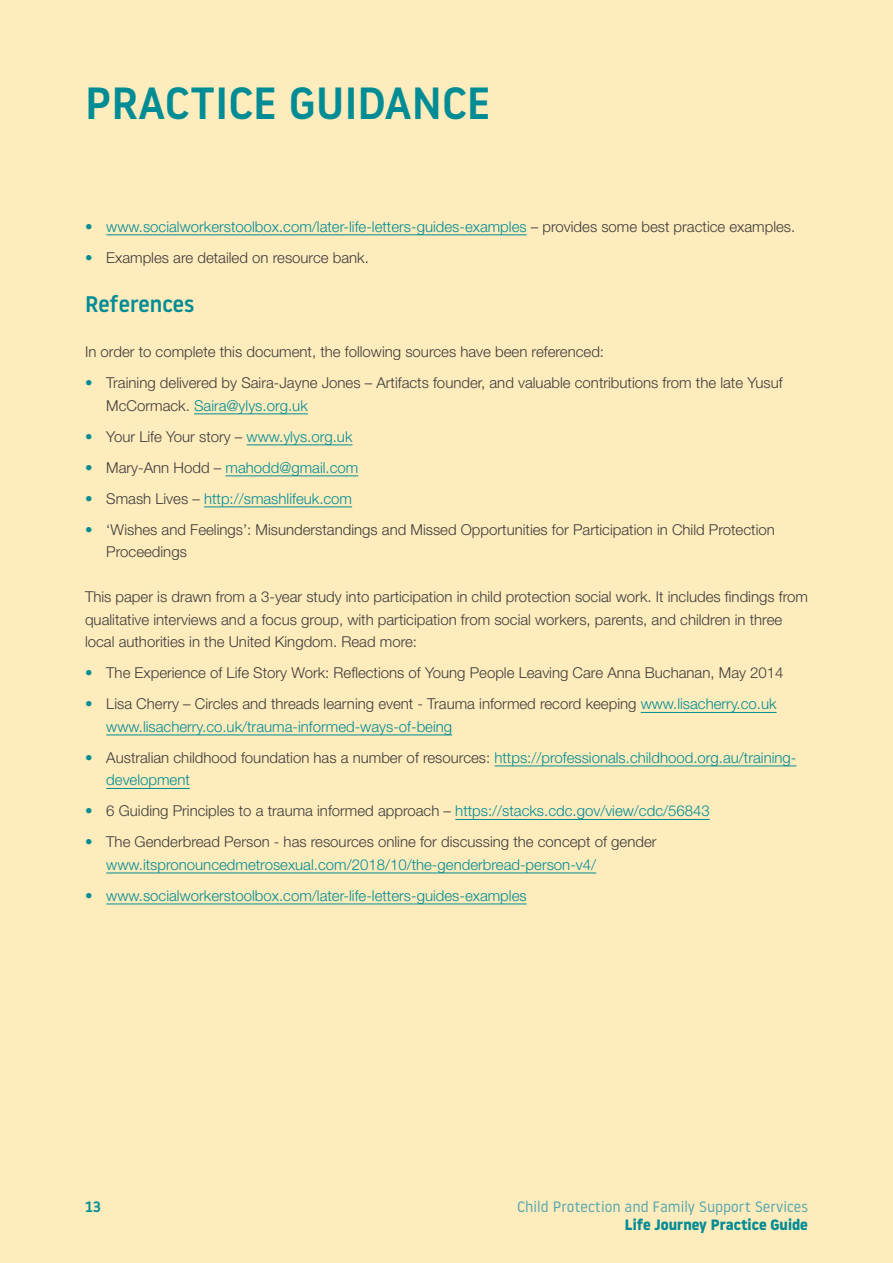
<style>
.page{position:relative;width:893px;height:1263px;background:#ffecbd}
.page>*{position:absolute;margin:0;border:0;box-sizing:border-box;transform-origin:0 0}
.Section_Title{font:500 45px "Noway";color:#008c94}
.Heading_1_-_15_18{font:500 22.5px "Noway";color:#008c94}
.Bullet_List{font:300 15px/22.5px "Helvetica Neue LT Std";color:#3c3c3b}
.Bullet_List-2{font:300 15px/22.5px "Helvetica Neue LT Std";color:#008c94}
.Body_text_10_15{font:300 15px/22.5px "Helvetica Neue LT Std";color:#3c3c3b}
.t1{font:15px "Noway";color:#57a7ae}
.t2{font:700 15px "Noway";color:#008c94}
.t3{font:500 15px "Noway";color:#008c94}
.s1{color:#3c3c3b}
.s2{color:#008c94}
</style>
<div class="page">
<hr style="left:106px;top:235px;width:421px;height:1px;background:#008c94">
<hr style="left:194px;top:414px;width:114px;height:1px;background:#008c94">
<hr style="left:247px;top:445px;width:105px;height:1px;background:#008c94">
<hr style="left:225px;top:476px;width:133px;height:1px;background:#008c94">
<hr style="left:204px;top:507px;width:148px;height:1px;background:#008c94">
<hr style="left:641px;top:712px;width:136px;height:1px;background:#008c94">
<hr style="left:106px;top:735px;width:346px;height:1px;background:#008c94">
<hr style="left:494px;top:766px;width:302px;height:1px;background:#008c94">
<hr style="left:106px;top:788px;width:84px;height:1px;background:#008c94">
<hr style="left:455px;top:819px;width:255px;height:1px;background:#008c94">
<hr style="left:106px;top:873px;width:490px;height:1px;background:#008c94">
<hr style="left:106px;top:904px;width:421px;height:1px;background:#008c94">
<h1 class="Section_Title" style="left:85px;top:72px;width:407px">PRACTICE GUIDANCE</h1>
<p class="Bullet_List-2" style="left:85px;top:215px;width:712px">• www.socialworkerstoolbox.com/later-life-letters-guides-examples <span class="s1">– provides some best practice examples.</span></p>
<p class="Bullet_List" style="left:85px;top:246px;width:285px"><span class="s2">•</span> Examples are detailed on resource bank.</p>
<h2 class="Heading_1_-_15_18" style="left:85px;top:289px;width:111px">References</h2>
<p class="Body_text_10_15" style="left:85px;top:340px;width:521px">In order to complete this document, the following sources have been referenced:</p>
<p class="Bullet_List" style="left:106px;top:371px;width:678px;text-indent:-21px"><span class="s2">•</span> Training delivered by Saira-Jayne Jones – Artifacts founder, and valuable contributions from the late Yusuf<br>McCormack. <span class="s2">Saira@ylys.org.uk</span></p>
<p class="Bullet_List" style="left:85px;top:425px;width:269px"><span class="s2">•</span> Your Life Your story – <span class="s2">www.ylys.org.uk</span></p>
<p class="Bullet_List-2" style="left:85px;top:456px;width:275px">• <span class="s1">Mary-Ann Hodd –</span> mahodd@gmail.com</p>
<p class="Bullet_List-2" style="left:85px;top:487px;width:269px">• <span class="s1">Smash Lives –</span> http://smashlifeuk.com</p>
<p class="Bullet_List" style="left:106px;top:518px;width:670px;text-indent:-21px"><span class="s2">•</span> ‘Wishes and Feelings’: Misunderstandings and Missed Opportunities for Participation in Child Protection<br>Proceedings</p>
<p class="Body_text_10_15" style="left:85px;top:585px;width:724px">This paper is drawn from a 3-year study into participation in child protection social work. It includes findings from qualitative interviews and a focus group, with participation from social workers, parents, and children in three local authorities in the United Kingdom. Read more:</p>
<p class="Bullet_List" style="left:85px;top:661px;width:700px"><span class="s2">•</span> The Experience of Life Story Work: Reflections of Young People Leaving Care Anna Buchanan, May 2014</p>
<p class="Bullet_List" style="left:85px;top:692px;width:693px"><span class="s2">•</span> Lisa Cherry – Circles and threads learning event - Trauma informed record keeping <span class="s2">www.lisacherry.co.uk</span></p>
<p class="Bullet_List-2" style="left:106px;top:715px;width:347px">www.lisacherry.co.uk/trauma-informed-ways-of-being</p>
<p class="Bullet_List-2" style="left:106px;top:746px;width:692px;text-indent:-21px">• <span class="s1">Australian childhood foundation has a number of resources:</span> https://professionals.childhood.org.au/training&shy;development</p>
<p class="Bullet_List" style="left:85px;top:799px;width:626px"><span class="s2">•</span> 6 Guiding Principles to a trauma informed approach – <span class="s2">https://stacks.cdc.gov/view/cdc/56843</span></p>
<p class="Bullet_List" style="left:85px;top:830px;width:573px"><span class="s2">•</span> The Genderbread Person - has resources online for discussing the concept of gender</p>
<p class="Bullet_List-2" style="left:106px;top:853px;width:491px">www.itspronouncedmetrosexual.com/2018/10/the-genderbread-person-v4/</p>
<p class="Bullet_List-2" style="left:85px;top:884px;width:443px">• www.socialworkerstoolbox.com/later-life-letters-guides-examples</p>
<p class="t3" style="left:85px;top:1196px;width:17px">13</p>
<p class="t1" style="left:517px;top:1196px;width:292px">Child Protection and Family Support Services</p>
<p class="t2" style="left:625px;top:1215px;width:184px">Life Journey Practice Guide</p>
</div>
